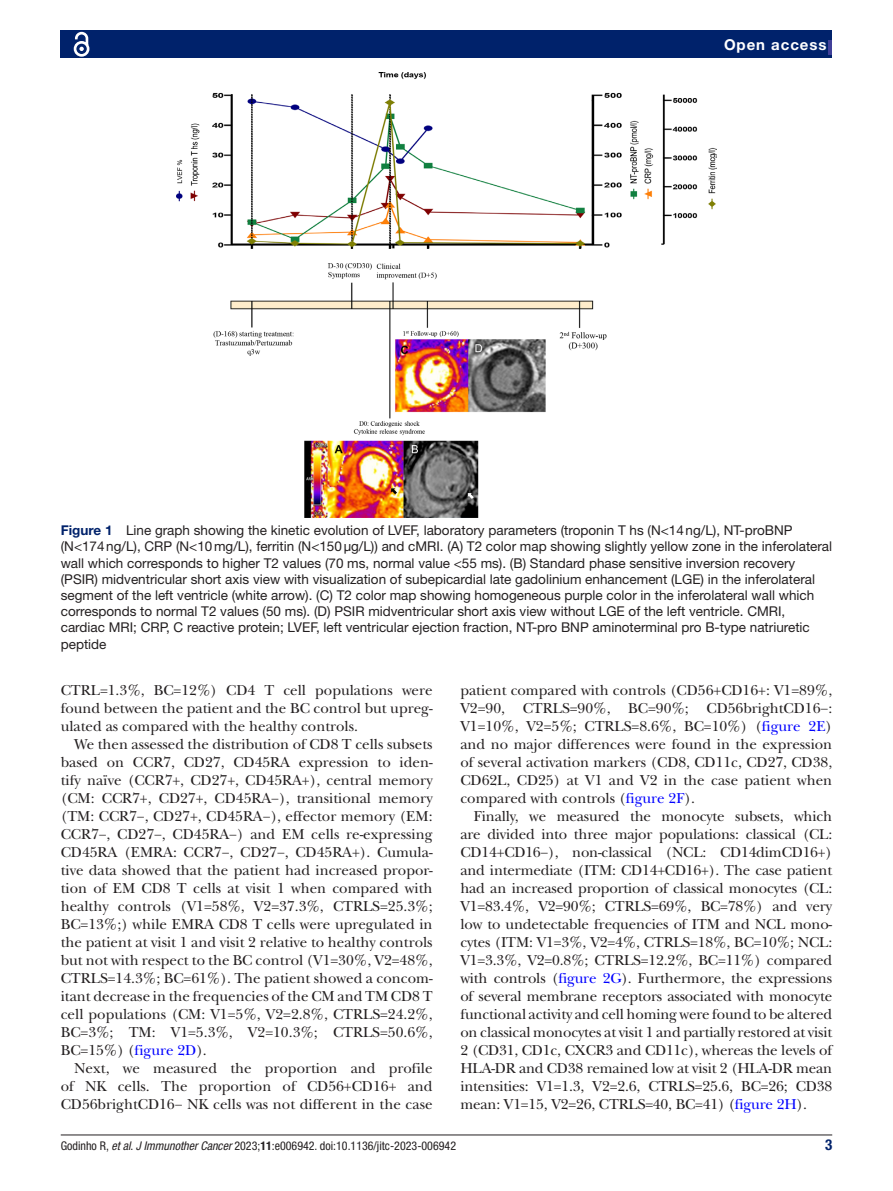
<style>
.page{position:relative;width:893px;height:1191px;background:#fff}
.page>*{position:absolute;margin:0;border:0;box-sizing:border-box;transform-origin:0 0}
.t1{font:15px/18px "New Baskerville";color:#231f20;text-align:justify}
.t2{font:700 15px "Helvetica Neue LT Std";letter-spacing:.065em;color:#fff}
.t3{font:700 condensed 15px "Helvetica Neue LT Std";color:#00226b}
.t4{font:13.5px/16.2px "Helvetica Neue LT Std";color:#231f20}
.t5{font:condensed 12px "Helvetica Neue LT Std";color:#231f20}
.s1{font-weight:700;color:#00226b}
.s2{color:#00f}
.s3{font-style:italic}
.s4{font-weight:700}
</style>
<div class="page">
<hr style="left:61px;top:1134px;width:771px;height:1px;background:#231f20">
<div style="left:61px;top:31px;width:771px;height:27px;background:#00226b"></div>
<hr style="left:828px;top:40px;width:4px;height:15px;background:#414099">
<svg style="left:73px;top:31px;width:17px;height:26px"></svg>
<img style="left:176px;top:73px;width:540px;height:444px">
<p class="t2" style="left:724px;top:35px;width:104px">Open access</p>
<p class="t4" style="left:61px;top:522px;width:773px"><span class="s1">Figure 1</span> Line graph showing the kinetic evolution of LVEF, laboratory parameters (troponin T hs (N&lt;14ng/L), NT-proBNP (N&lt;174ng/L), CRP (N&lt;10mg/L), ferritin (N&lt;150µg/L)) and cMRI. (A) T2 color map showing slightly yellow zone in the inferolateral wall which corresponds to higher T2 values (70 ms, normal value &lt;55 ms). (B) Standard phase sensitive inversion recovery (PSIR) midventricular short axis view with visualization of subepicardial late gadolinium enhancement (LGE) in the inferolateral segment of the left ventricle (white arrow). (C) T2 color map showing homogeneous purple color in the inferolateral wall which corresponds to normal T2 values (50 ms). (D) PSIR midventricular short axis view without LGE of the left ventricle. CMRI, cardiac MRI; CRP, C reactive protein; LVEF, left ventricular ejection fraction, NT-pro BNP aminoterminal pro B-type natriuretic peptide</p>
<p class="t1" style="left:61px;top:681px;width:373px">CTRL=1.3%, BC=12%) CD4 T cell populations were found between the patient and the BC control but upreg&shy;ulated as compared with the healthy controls.</p>
<p class="t1" style="left:61px;top:735px;width:373px;text-indent:14px">We then assessed the distribution of CD8 T cells subsets based on CCR7, CD27, CD45RA expression to iden&shy;tify naïve (CCR7+, CD27+, CD45RA+), central memory (CM: CCR7+, CD27+, CD45RA−), transitional memory (TM: CCR7−, CD27+, CD45RA−), effector memory (EM:<br>CCR7−, CD27−, CD45RA−) and EM cells re-expressing CD45RA (EMRA: CCR7−, CD27−, CD45RA+). Cumula&shy;tive data showed that the patient had increased propor&shy;tion of EM CD8 T cells at visit 1 when compared with healthy controls (V1=58%, V2=37.3%, CTRLS=25.3%; BC=13%;) while EMRA CD8 T cells were upregulated in the patient at visit 1 and visit 2 relative to healthy controls but not with respect to the BC control (V1=30%, V2=48%, CTRLS=14.3%; BC=61%). The patient showed a concom&shy;itant decrease in the frequencies of the CM and TM CD8 T cell populations (CM: V1=5%, V2=2.8%, CTRLS=24.2%, BC=3%; TM: V1=5.3%, V2=10.3%; CTRLS=50.6%, BC=15%) (<span class="s2">figure 2D</span>).</p>
<p class="t1" style="left:61px;top:1059px;width:373px;text-indent:14px">Next, we measured the proportion and profile of NK cells. The proportion of CD56+CD16+ and CD56brightCD16− NK cells was not different in the case</p>
<p class="t1" style="left:460px;top:681px;width:373px">patient compared with controls (CD56+CD16+: V1=89%, V2=90, CTRLS=90%, BC=90%; CD56brightCD16−:<br>V1=10%, V2=5%; CTRLS=8.6%, BC=10%) (<span class="s2">figure 2E</span>) and no major differences were found in the expression of several activation markers (CD8, CD11c, CD27, CD38, CD62L, CD25) at V1 and V2 in the case patient when compared with controls (<span class="s2">figure 2F</span>).</p>
<p class="t1" style="left:460px;top:807px;width:373px;text-indent:14px">Finally, we measured the monocyte subsets, which are divided into three major populations: classical (CL:<br>CD14+CD16−), non-classical (NCL: CD14dimCD16+) and intermediate (ITM: CD14+CD16+). The case patient had an increased proportion of classical monocytes (CL:<br>V1=83.4%, V2=90%; CTRLS=69%, BC=78%) and very low to undetectable frequencies of ITM and NCL mono&shy;cytes (ITM: V1=3%, V2=4%, CTRLS=18%, BC=10%; NCL:<br>V1=3.3%, V2=0.8%; CTRLS=12.2%, BC=11%) compared with controls (<span class="s2">figure 2G</span>). Furthermore, the expressions of several membrane receptors associated with monocyte functional activity and cell homing were found to be altered on classical monocytes at visit 1 and partially restored at visit 2 (CD31, CD1c, CXCR3 and CD11c), whereas the levels of HLA-DR and CD38 remained low at visit 2 (HLA-DR mean intensities: V1=1.3, V2=2.6, CTRLS=25.6, BC=26; CD38 mean: V1=15, V2=26, CTRLS=40, BC=41) (<span class="s2">figure 2H</span>).</p>
<p class="t5" style="left:61px;top:1138px;width:397px">Godinho R, <span class="s3">et al</span>. <span class="s3">J Immunother Cancer</span> 2023;<span class="s4">11</span>:e006942. doi:10.1136/jitc-2023-006942</p>
<p class="t3" style="left:825px;top:1135px;width:9px">3</p>
</div>
